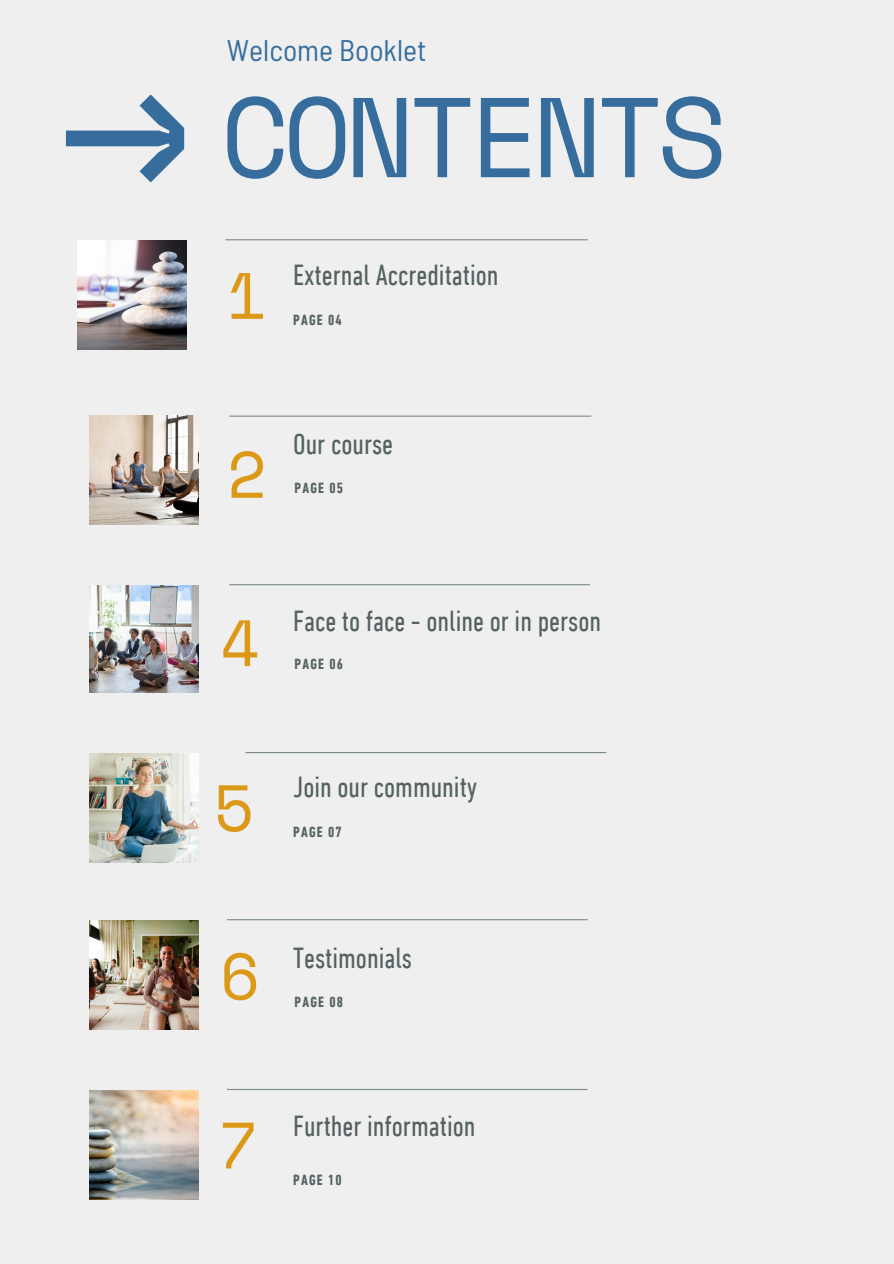
<style>
.page{position:relative;width:894px;height:1264px;background:#fff}
.page>*{position:absolute;margin:0;border:0;box-sizing:border-box;transform-origin:0 0}
.t1{font:218.7px "Space Mono";color:#366d9d}
.t2{font:113.1px "Space Mono";letter-spacing:-.06em;color:#366d9d}
.t3{font:65.4px "Space Mono";color:#dc9817}
.t4{font:condensed 29.7px "DIN Next LT Pro";color:#556262}
.t5{font:semi-condensed 29.7px "Barlow";color:#366d9d}
.t6{font:700 condensed 15px "DIN Next LT Pro";letter-spacing:.08em;color:#556262}
</style>
<div class="page">
<div style="left:0;top:0;width:893px;height:1263px;background:#efefef"></div>
<hr style="left:229px;top:415px;width:362px;height:2px;background:#7b8b8b">
<hr style="left:225px;top:239px;width:362px;height:1px;background:#7b8b8b">
<hr style="left:229px;top:584px;width:360px;height:1px;background:#7b8b8b">
<hr style="left:245px;top:752px;width:361px;height:1px;background:#7b8b8b">
<hr style="left:227px;top:919px;width:360px;height:1px;background:#7b8b8b">
<img style="left:89px;top:415px;width:109px;height:110px">
<img style="left:89px;top:585px;width:109px;height:107px">
<img style="left:89px;top:753px;width:109px;height:109px">
<img style="left:89px;top:920px;width:109px;height:109px">
<img style="left:77px;top:240px;width:109px;height:109px">
<hr style="left:227px;top:1088px;width:360px;height:2px;background:#7b8b8b">
<img style="left:89px;top:1090px;width:109px;height:109px">
<p class="t1" style="left:58px;top:-30px;width:135px">→</p>
<p class="t5" style="left:227px;top:32px;width:201px">Welcome Booklet</p>
<h2 class="t2" style="left:220px;top:50px;width:508px">CONTENTS</h2>
<p class="t3" style="left:227px;top:245px;width:42px">1</p>
<h2 class="t4" style="left:293px;top:263px;width:207px">External Accreditation</h2>
<p class="t6" style="left:293px;top:313px;width:50px">PAGE 04</p>
<h2 class="t3" style="left:227px;top:424px;width:42px">2</h2>
<p class="t4" style="left:293px;top:431px;width:101px">Our course</p>
<p class="t6" style="left:294px;top:482px;width:50px">PAGE 05</p>
<h1 class="t3" style="left:220px;top:593px;width:42px">4</h1>
<p class="t4" style="left:293px;top:608px;width:309px">Face to face - online or in person</p>
<h2 class="t6" style="left:294px;top:658px;width:50px">PAGE 06</h2>
<p class="t3" style="left:213px;top:757px;width:42px">5</p>
<p class="t4" style="left:293px;top:774px;width:186px">Join our community</p>
<p class="t6" style="left:293px;top:825px;width:50px">PAGE 07</p>
<p class="t3" style="left:220px;top:926px;width:42px">6</p>
<p class="t4" style="left:293px;top:945px;width:120px">Testimonials</p>
<p class="t6" style="left:294px;top:995px;width:50px">PAGE 08</p>
<p class="t3" style="left:218px;top:1095px;width:42px">7</p>
<p class="t4" style="left:293px;top:1113px;width:184px">Further information</p>
<p class="t6" style="left:293px;top:1173px;width:50px">PAGE 10</p>
</div>
